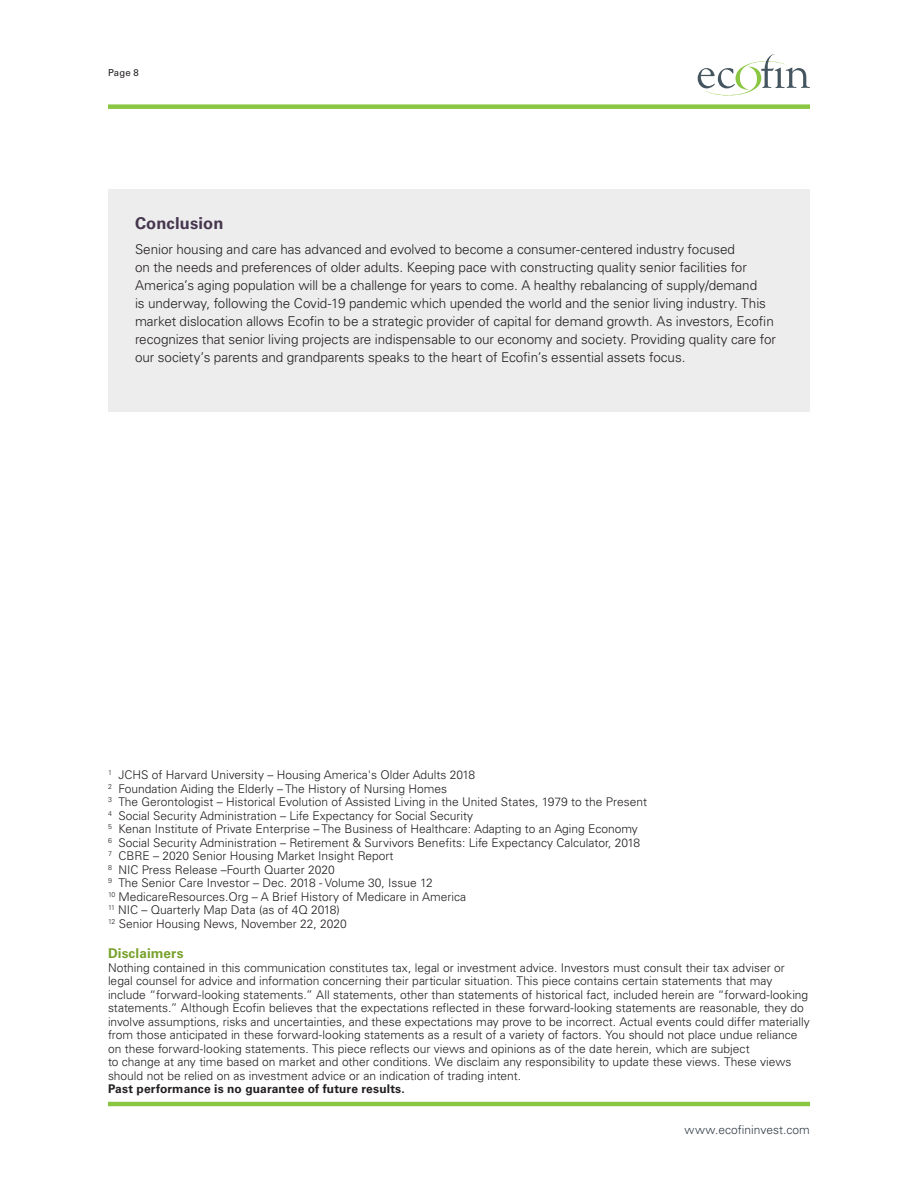
<style>
.page{position:relative;width:918px;height:1188px;background:#fff}
.page>*{position:absolute;margin:0;border:0;box-sizing:border-box;transform-origin:0 0}
.t1{font:700 16.5px "Univers LT Std";letter-spacing:.01em;color:#47374e}
.t2{font:300 13.5px/18px "Univers LT Std";letter-spacing:-.005em;color:#231f20}
.IntroText{font:700 13.5px "Univers LT Std";letter-spacing:.01em;color:#78a22d}
.IntroText-2{font:300 12px/13.5px "Univers LT Std";color:#231f20}
.t3{font:300 12px "Univers LT Std";letter-spacing:.005em;color:#323d47}
.t4{font:9.6px "Univers LT Std";color:#231f20}
.s1{font-weight:700}
</style>
<div class="page">
<div style="left:108px;top:104px;width:702px;height:5px;background:#8bc642"></div>
<hr style="left:108px;top:1102px;width:702px;height:4px;background:#8bc642">
<svg style="left:698px;top:54px;width:112px;height:42px"></svg>
<div style="left:108px;top:189px;width:702px;height:223px;background:#ededee"></div>
<p class="t4" style="left:108px;top:67px;width:32px">Page 8</p>
<p class="t1" style="left:135px;top:213px;width:90px">Conclusion</p>
<p class="t2" style="left:135px;top:240px;width:643px">Senior housing and care has advanced and evolved to become a consumer-centered industry focused<br>on the needs and preferences of older adults. Keeping pace with constructing quality senior facilities for America’s aging population will be a challenge for years to come. A healthy rebalancing of supply/demand<br>is underway, following the Covid-19 pandemic which upended the world and the senior living industry. This market dislocation allows Ecofin to be a strategic provider of capital for demand growth. As investors, Ecofin recognizes that senior living projects are indispensable to our economy and society. Providing quality care for our society’s parents and grandparents speaks to the heart of Ecofin’s essential assets focus.</p>
<p class="IntroText-2" style="left:108px;top:768px;width:369px"><sup>1</sup> JCHS of Harvard University – Housing America's Older Adults 2018</p>
<p class="IntroText-2" style="left:108px;top:782px;width:341px"><sup>2</sup> Foundation Aiding the Elderly – The History of Nursing Homes</p>
<p class="IntroText-2" style="left:108px;top:795px;width:541px"><sup>3</sup> The Gerontologist – Historical Evolution of Assisted Living in the United States, 1979 to the Present</p>
<p class="IntroText-2" style="left:108px;top:809px;width:367px"><sup>4</sup> Social Security Administration – Life Expectancy for Social Security</p>
<p class="IntroText-2" style="left:108px;top:822px;width:531px"><sup>5</sup> Kenan Institute of Private Enterprise – The Business of Healthcare: Adapting to an Aging Economy</p>
<p class="IntroText-2" style="left:108px;top:836px;width:534px"><sup>6</sup> Social Security Administration – Retirement &amp; Survivors Benefits: Life Expectancy Calculator, 2018</p>
<p class="IntroText-2" style="left:108px;top:849px;width:287px"><sup>7</sup> CBRE – 2020 Senior Housing Market Insight Report</p>
<p class="IntroText-2" style="left:108px;top:863px;width:228px"><sup>8</sup> NIC Press Release –Fourth Quarter 2020</p>
<p class="IntroText-2" style="left:108px;top:876px;width:326px"><sup>9</sup> The Senior Care Investor – Dec. 2018 - Volume 30, Issue 12</p>
<p class="IntroText-2" style="left:108px;top:890px;width:360px"><sup>10</sup> MedicareResources.Org – A Brief History of Medicare in America</p>
<p class="IntroText-2" style="left:108px;top:903px;width:233px"><sup>11</sup> NIC – Quarterly Map Data (as of 4Q 2018)</p>
<p class="IntroText-2" style="left:108px;top:917px;width:240px"><sup>12</sup> Senior Housing News, November 22, 2020</p>
<p class="IntroText" style="left:108px;top:945px;width:77px">Disclaimers</p>
<p class="IntroText-2" style="left:108px;top:961px;width:703px">Nothing contained in this communication constitutes tax, legal or investment advice. Investors must consult their tax adviser or legal counsel for advice and information concerning their particular situation. This piece contains certain statements that may include “forward-looking statements.” All statements, other than statements of historical fact, included herein are “forward-looking statements.” Although Ecofin believes that the expectations reflected in these forward-looking statements are reasonable, they do involve assumptions, risks and uncertainties, and these expectations may prove to be incorrect. Actual events could differ materially from those anticipated in these forward-looking statements as a result of a variety of factors. You should not place undue reliance on these forward-looking statements. This piece reflects our views and opinions as of the date herein, which are subject</p>
<p class="IntroText-2" style="left:108px;top:1055px;width:685px">to change at any time based on market and other conditions. We disclaim any responsibility to update these views. These views should not be relied on as investment advice or an indication of trading intent.<br><span class="s1">Past performance is no guarantee of future results.</span></p>
<p class="t3" style="left:685px;top:1123px;width:127px">www.ecofininvest.com</p>
</div>
